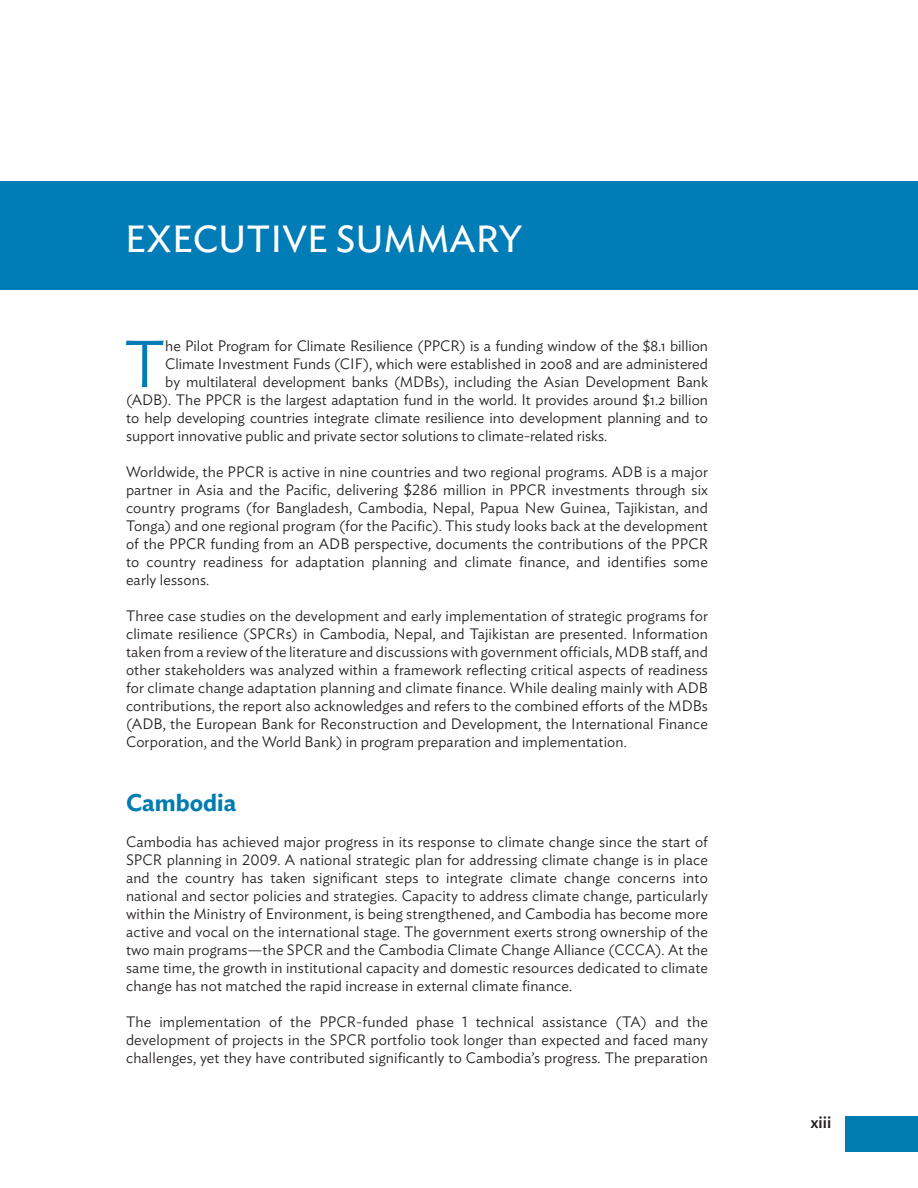
<style>
.page{position:relative;width:918px;height:1188px;background:#fff}
.page>*{position:absolute;margin:0;border:0;box-sizing:border-box;transform-origin:0 0}
.t1{font:300 65.7px "Ideal Sans";color:#007cb6}
.t2{font:37.5px "Ideal Sans";color:#fff}
.t3{font:600 24px "Ideal Sans";color:#007cb1}
.t4{font:500 16.5px "Ideal Sans";color:#231f20}
.t5{font:300 15px/18px "Ideal Sans";color:#231f20;text-align:justify}
</style>
<div class="page">
<div style="left:0;top:181px;width:918px;height:108px;background:#007cb6"></div>
<div style="left:845px;top:1116px;width:73px;height:36px;background:#007cb1"></div>
<h2 class="t2" style="left:125px;top:210px;width:399px">EXECUTIVE SUMMARY</h2>
<h1 class="t1" style="left:124px;top:314px;width:42px">T</h1>
<p class="t5" style="left:165px;top:336px;width:544px">he Pilot Program for Climate Resilience (PPCR) is a funding window of the $8.1 billion</p>
<p class="t5" style="left:165px;top:354px;width:544px">Climate Investment Funds (CIF), which were established in 2008 and are administered</p>
<p class="t5" style="left:165px;top:372px;width:544px">by multilateral development banks (MDBs), including the Asian Development Bank</p>
<p class="t5" style="left:126px;top:390px;width:583px">(ADB). The PPCR is the largest adaptation fund in the world. It provides around $1.2 billion</p>
<p class="t5" style="left:126px;top:408px;width:583px">to help developing countries integrate climate resilience into development planning and to</p>
<p class="t5" style="left:126px;top:426px;width:483px">support innovative public and private sector solutions to climate-related risks.</p>
<p class="t5" style="left:126px;top:462px;width:584px">Worldwide, the PPCR is active in nine countries and two regional programs. ADB is a major partner in Asia and the Pacific, delivering $286 million in PPCR investments through six country programs (for Bangladesh, Cambodia, Nepal, Papua New Guinea, Tajikistan, and Tonga) and one regional program (for the Pacific). This study looks back at the development of the PPCR funding from an ADB perspective, documents the contributions of the PPCR to country readiness for adaptation planning and climate finance, and identifies some early lessons.</p>
<p class="t5" style="left:126px;top:606px;width:584px">Three case studies on the development and early implementation of strategic programs for climate resilience (SPCRs) in Cambodia, Nepal, and Tajikistan are presented. Information taken from a review of the literature and discussions with government officials, MDB staff, and other stakeholders was analyzed within a framework reflecting critical aspects of readiness for climate change adaptation planning and climate finance. While dealing mainly with ADB contributions, the report also acknowledges and refers to the combined efforts of the MDBs (ADB, the European Bank for Reconstruction and Development, the International Finance Corporation, and the World Bank) in program preparation and implementation.</p>
<h3 class="t3" style="left:126px;top:784px;width:112px">Cambodia</h3>
<p class="t5" style="left:126px;top:831px;width:584px">Cambodia has achieved major progress in its response to climate change since the start of SPCR planning in 2009. A national strategic plan for addressing climate change is in place and the country has taken significant steps to integrate climate change concerns into national and sector policies and strategies. Capacity to address climate change, particularly within the Ministry of Environment, is being strengthened, and Cambodia has become more active and vocal on the international stage. The government exerts strong ownership of the two main programs—the SPCR and the Cambodia Climate Change Alliance (CCCA). At the same time, the growth in institutional capacity and domestic resources dedicated to climate change has not matched the rapid increase in external climate finance.</p>
<p class="t5" style="left:126px;top:1011px;width:583px">The implementation of the PPCR-funded phase 1 technical assistance (TA) and the development of projects in the SPCR portfolio took longer than expected and faced many challenges, yet they have contributed significantly to Cambodia’s progress. The preparation</p>
<p class="t4" style="left:811px;top:1110px;width:22px">xiii</p>
</div>
